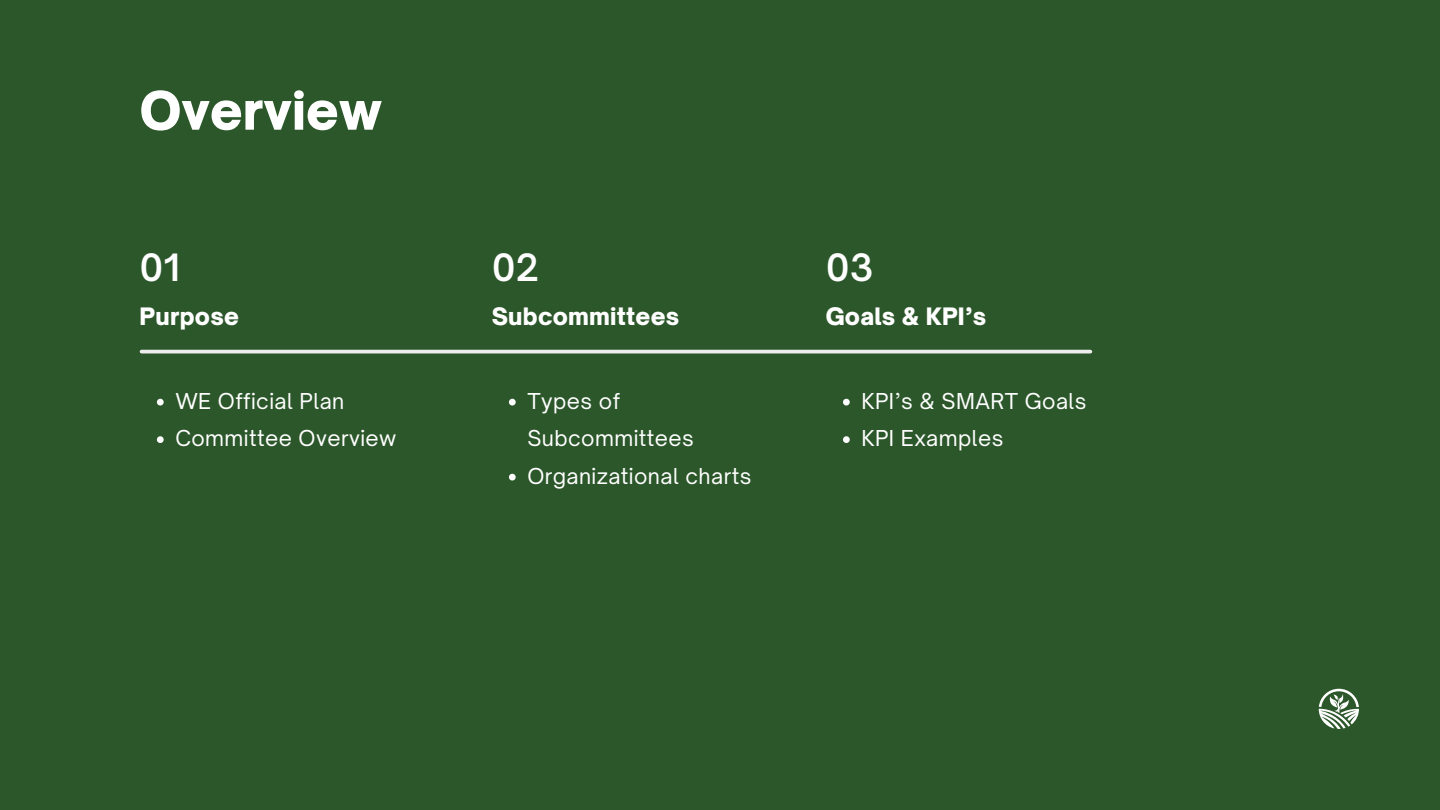
<style>
.page{position:relative;width:1440px;height:810px;background:#2c572a}
.page>*{position:absolute;margin:0;border:0;box-sizing:border-box;transform-origin:0 0}
.t1{font:900 50.6px "Open Sauce One";color:#fff}
.t2{font:600 36px "Open Sauce One";color:#fff}
.t3{font:900 23px "Open Sauce One";letter-spacing:.01em;color:#fff}
.t4{font:21px/37.5px "Open Sauce One";letter-spacing:.02em;color:#fff}
</style>
<div class="page">
<svg style="left:157px;top:399px;width:7px;height:7px"></svg>
<svg style="left:157px;top:436px;width:7px;height:7px"></svg>
<svg style="left:509px;top:399px;width:7px;height:7px"></svg>
<svg style="left:509px;top:474px;width:7px;height:7px"></svg>
<svg style="left:843px;top:399px;width:7px;height:7px"></svg>
<svg style="left:843px;top:436px;width:7px;height:7px"></svg>
<hr style="left:142px;top:350px;width:948px;height:3px;background:#ededed">
<svg style="left:1319px;top:689px;width:40px;height:40px"></svg>
<h1 class="t1" style="left:140px;top:79px;width:244px">Overview</h1>
<p class="t2" style="left:140px;top:245px;width:42px">01</p>
<h2 class="t3" style="left:140px;top:302px;width:101px">Purpose</h2>
<p class="t4" style="left:175px;top:382px;width:170px">WE Official Plan</p>
<p class="t4" style="left:175px;top:419px;width:223px">Committee Overview</p>
<p class="t2" style="left:492px;top:245px;width:49px">02</p>
<h2 class="t3" style="left:492px;top:302px;width:189px">Subcommittees</h2>
<p class="t4" style="left:527px;top:382px;width:168px">Types of<br>Subcommittees</p>
<p class="t4" style="left:527px;top:457px;width:226px">Organizational charts</p>
<p class="t2" style="left:826px;top:245px;width:49px">03</p>
<h2 class="t3" style="left:826px;top:302px;width:162px">Goals &amp; KPI’s</h2>
<p class="t4" style="left:861px;top:382px;width:227px">KPI’s &amp; SMART Goals</p>
<p class="t4" style="left:861px;top:419px;width:143px">KPI Examples</p>
</div>
